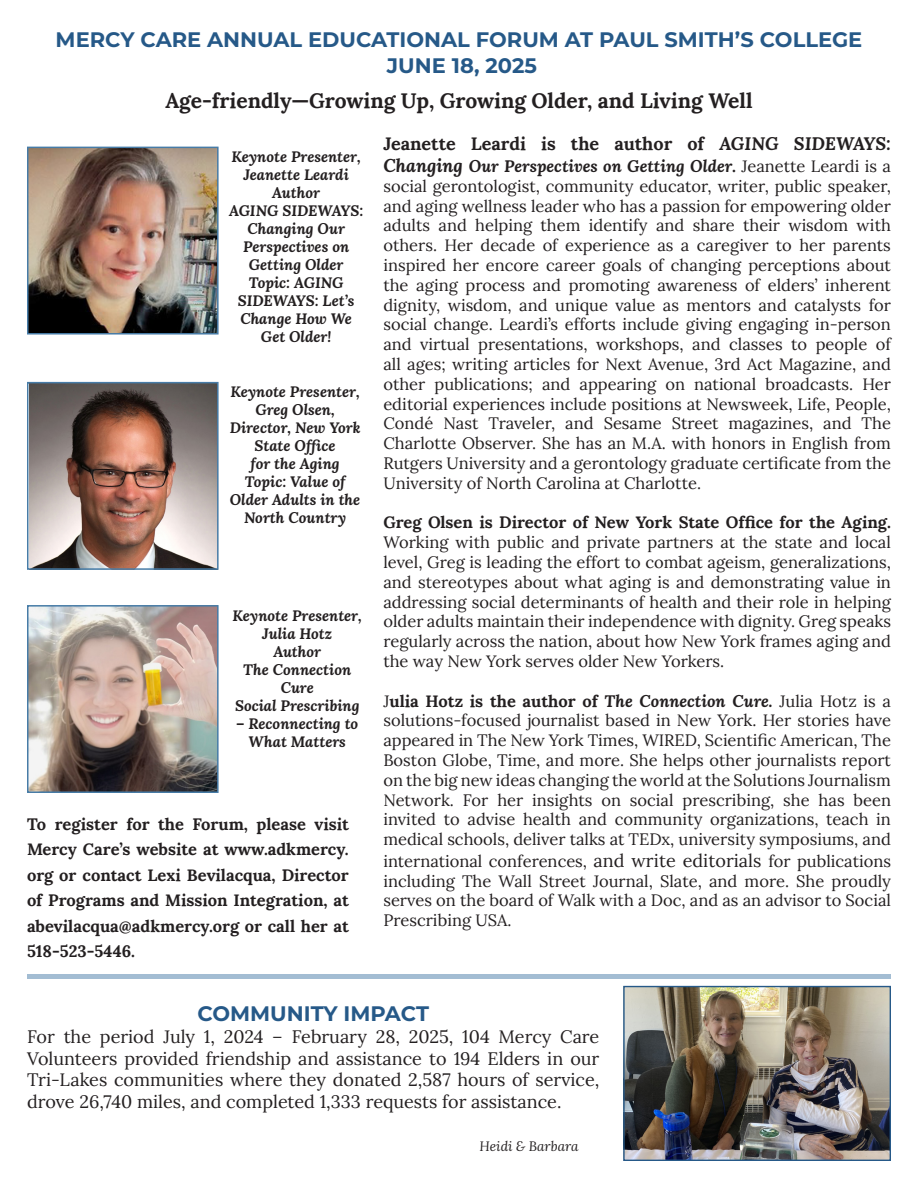
<style>
.page{position:relative;width:918px;height:1188px;background:#fff}
.page>*{position:absolute;margin:0;border:0;box-sizing:border-box;transform-origin:0 0}
.t1{font:700 21px/25.2px "Montserrat";color:#265988;text-align:center}
.t2{font:700 21px "Lora";color:#231f20}
.t3{font:18px/21.6px "Lora";color:#231f20;text-align:justify}
.t4{font:700 18px "Lora";color:#231f20}
.t5{font:16.5px/19.8px "Lora";color:#231f20;text-align:justify}
.t6{font:700 16.5px/25.5px "Lora";color:#231f20;text-align:justify}
.t7{font:italic 700 15px/18px "Lora";color:#231f20;text-align:center}
.t8{font:italic 13.5px "Lora";color:#231f20}
.s1{font-style:italic}
.s2{font-weight:700;font-style:italic;font-size:18px}
.s3{font-weight:700;font-style:italic}
.s4{font-weight:700}
.s5{font-size:18px}
</style>
<div class="page">
<img style="left:625px;top:988px;width:264px;height:171px">
<div style="left:623px;top:986px;width:268px;height:175px;border:1px solid #265988"></div>
<hr style="left:27px;top:975px;width:864px;height:4px;background:#a3bdd3">
<img style="left:30px;top:150px;width:186px;height:182px">
<div style="left:27px;top:147px;width:192px;height:188px;border:2px solid #477ca7"></div>
<img style="left:30px;top:608px;width:186px;height:182px">
<div style="left:27px;top:605px;width:192px;height:188px;border:2px solid #477ca7"></div>
<img style="left:30px;top:385px;width:186px;height:182px">
<div style="left:27px;top:382px;width:192px;height:188px;border:2px solid #477ca7"></div>
<p class="t1" style="left:56px;top:26px;width:808px">MERCY CARE ANNUAL EDUCATIONAL FORUM AT PAUL SMITH’S COLLEGE<br>JUNE 18, 2025</p>
<p class="t2" style="left:165px;top:82px;width:589px">Age-friendly—Growing Up, Growing Older, and Living Well</p>
<p class="t7" style="left:229px;top:147px;width:136px">Keynote Presenter,<br>Jeanette Leardi<br>Author<br>AGING SIDEWAYS:<br>Changing Our<br>Perspectives on<br>Getting Older<br>Topic: AGING<br>SIDEWAYS: Let’s<br>Change How We<br>Get Older!</p>
<p class="t7" style="left:230px;top:383px;width:132px">Keynote Presenter,<br>Greg Olsen,<br>Director, New York<br>State Office<br>for the Aging<br>Topic: Value of<br>Older Adults in the<br>North Country</p>
<p class="t7" style="left:233px;top:606px;width:131px">Keynote Presenter,<br>Julia Hotz<br>Author<br>The Connection<br>Cure<br>Social Prescribing</p>
<p class="t7" style="left:236px;top:714px;width:124px">– Reconnecting to<br>What Matters</p>
<p class="t6" style="left:27px;top:809px;width:323px">To register for the Forum, please visit Mercy Care’s website at www.adkmercy. org or contact Lexi Bevilacqua, Director of Programs and Mission Integration, at abevilacqua@adkmercy.org or call her at 518-523-5446.</p>
<p class="t4" style="left:383px;top:129px;width:509px">Jeanette Leardi is the author of <span class="s1">AGING SIDEWAYS:</span></p>
<p class="t5" style="left:383px;top:155px;width:509px"><span class="s2">Changing</span> <span class="s3">Our Perspectives on Getting Older</span><span class="s4">.</span> Jeanette Leardi is a social gerontologist, community educator, writer, public speaker, and aging wellness leader who has a passion for empowering older adults and helping them identify and share their wisdom with others. Her decade of experience as a caregiver to her parents inspired her encore career goals of changing perceptions about the aging process and promoting awareness of elders’ inherent dignity, wisdom, and unique value as mentors and catalysts for social change. Leardi’s efforts include giving engaging in-person and virtual presentations, workshops, and classes to people of all ages; writing articles for Next Avenue, 3rd Act Magazine, and other publications; and appearing on national broadcasts. Her editorial experiences include positions at Newsweek, Life, People, Condé Nast Traveler, and Sesame Street magazines, and The Charlotte Observer. She has an M.A. with honors in English from Rutgers University and a gerontology graduate certificate from the University of North Carolina at Charlotte.</p>
<p class="t6" style="left:383px;top:508px;width:509px">Greg Olsen is Director of New York State Office for the Aging.</p>
<p class="t5" style="left:383px;top:531px;width:509px">Working with public and private partners at the state and local level, Greg is leading the effort to combat ageism, generalizations, and stereotypes about what aging is and demonstrating value in addressing social determinants of health and their role in helping older adults maintain their independence with dignity. Greg speaks regularly across the nation, about how New York frames aging and the way New York serves older New Yorkers.</p>
<p class="t5" style="left:383px;top:690px;width:509px">J<span class="s4">ulia Hotz is the author of</span> <span class="s3">The Connection Cure.</span> Julia Hotz is a solutions-focused journalist based in New York. Her stories have appeared in The New York Times, WIRED, Scientific American, The Boston Globe, Time, and more. She helps other journalists report on the big new ideas changing the world at the Solutions Journalism Network. For her insights on social prescribing, she has been invited to advise health and community organizations, teach in medical schools, deliver talks at TEDx, university symposiums, and</p>
<p class="t5" style="left:383px;top:850px;width:509px">international conferences, <span class="s5">and write editorials</span> for publications including The Wall Street Journal, Slate, and more. She proudly serves on the board of Walk with a Doc, and as an advisor to Social Prescribing USA.</p>
<p class="t1" style="left:197px;top:1000px;width:233px">COMMUNITY IMPACT</p>
<p class="t3" style="left:27px;top:1025px;width:574px">For the period July 1, 2024 – February 28, 2025, 104 Mercy Care Volunteers provided friendship and assistance to 194 Elders in our Tri-Lakes communities where they donated 2,587 hours of service, drove 26,740 miles, and completed 1,333 requests for assistance.</p>
<p class="t8" style="left:479px;top:1137px;width:100px">Heidi &amp; Barbara</p>
</div>
